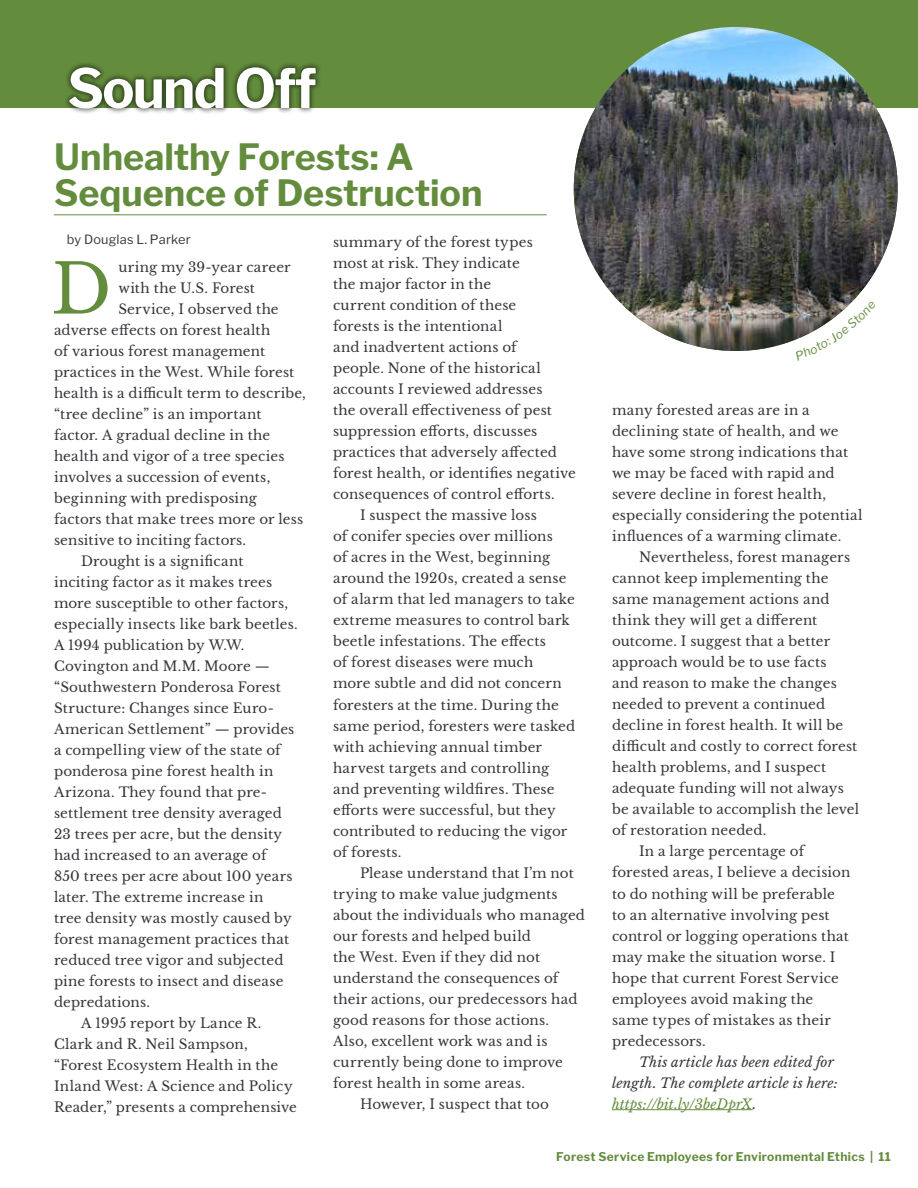
<style>
.page{position:relative;width:918px;height:1188px;background:#fff}
.page>*{position:absolute;margin:0;border:0;box-sizing:border-box;transform-origin:0 0}
.t1{font:68.1px "Libre Baskerville";color:#638c3d}
.t2{font:700 54px "Libre Franklin";letter-spacing:-.03em;color:#fff}
.t3{font:700 36px/36px "Libre Franklin";color:#638c3d}
.t4{font:13.5px/21px "Libre Baskerville";letter-spacing:.01em;color:#34363b}
.t5{font:italic 13.5px/21px "Libre Baskerville";letter-spacing:.015em;color:#34363b}
.t6{font:13.5px "Libre Baskerville";letter-spacing:.03em;color:#34363b}
.t7{font:12.75px "Libre Franklin";letter-spacing:.015em;color:#34363b}
.t8{font:700 12px "Libre Franklin";letter-spacing:.03em;color:#638c3d}
.s1{color:#638c3d}
</style>
<div class="page">
<div style="left:0;top:0;width:918px;height:108px;background:#638c3d"></div>
<div style="left:63px;top:61px;width:259px;height:54px;background:#000;opacity:.5"></div>
<hr style="left:54px;top:214px;width:493px;height:1px;background:#638c3d">
<hr style="left:612px;top:1109px;width:141px;height:1px;background:#638c3d">
<img style="left:574px;top:27px;width:324px;height:324px;border-radius:162px">
<svg style="left:795px;top:301px;width:58px;height:39px"></svg>
<h2 class="t2" style="left:68px;top:56px;width:251px">Sound Off</h2>
<h3 class="t3" style="left:54px;top:139px;width:430px">Unhealthy Forests: A<br>Sequence of Destruction</h3>
<p class="t7" style="left:67px;top:232px;width:125px">by Douglas L. Parker</p>
<h1 class="t1" style="left:51px;top:248px;width:62px">D</h1>
<p class="t4" style="left:118px;top:256px;width:174px">uring my 39-year career</p>
<p class="t4" style="left:333px;top:232px;width:202px">summary of the forest types</p>
<p class="t4" style="left:333px;top:253px;width:188px">most at risk. They indicate</p>
<p class="t4" style="left:333px;top:274px;width:160px">the major factor in the</p>
<p class="t4" style="left:333px;top:295px;width:185px">current condition of these</p>
<p class="t4" style="left:333px;top:316px;width:171px">forests is the intentional</p>
<p class="t4" style="left:333px;top:337px;width:185px">and inadvertent actions of</p>
<p class="t4" style="left:333px;top:358px;width:209px">people. None of the historical</p>
<p class="t4" style="left:333px;top:379px;width:211px">accounts I reviewed addresses</p>
<p class="t4" style="left:333px;top:400px;width:220px">the overall effectiveness of pest</p>
<p class="t4" style="left:333px;top:421px;width:206px">suppression efforts, discusses</p>
<p class="t4" style="left:333px;top:442px;width:226px">practices that adversely affected</p>
<p class="t4" style="left:333px;top:463px;width:244px">forest health, or identifies negative</p>
<p class="t4" style="left:333px;top:484px;width:223px">consequences of control efforts.</p>
<p class="t4" style="left:360px;top:505px;width:178px">I suspect the massive loss</p>
<p class="t4" style="left:333px;top:526px;width:221px">of conifer species over millions</p>
<p class="t4" style="left:333px;top:547px;width:219px">of acres in the West, beginning</p>
<p class="t4" style="left:333px;top:568px;width:235px">around the 1920s, created a sense</p>
<p class="t4" style="left:333px;top:589px;width:243px">of alarm that led managers to take</p>
<p class="t4" style="left:333px;top:610px;width:238px">extreme measures to control bark</p>
<p class="t4" style="left:333px;top:631px;width:214px">beetle infestations. The effects</p>
<p class="t4" style="left:333px;top:652px;width:202px">of forest diseases were much</p>
<p class="t4" style="left:333px;top:673px;width:230px">more subtle and did not concern</p>
<p class="t4" style="left:333px;top:694px;width:227px">foresters at the time. During the</p>
<p class="t4" style="left:333px;top:715px;width:244px">same period, foresters were tasked</p>
<p class="t4" style="left:333px;top:736px;width:211px">with achieving annual timber</p>
<p class="t4" style="left:333px;top:757px;width:218px">harvest targets and controlling</p>
<p class="t4" style="left:333px;top:778px;width:223px">and preventing wildfires. These</p>
<p class="t4" style="left:333px;top:799px;width:224px">efforts were successful, but they</p>
<p class="t4" style="left:333px;top:820px;width:236px">contributed to reducing the vigor</p>
<p class="t4" style="left:333px;top:841px;width:70px">of forests.</p>
<p class="t4" style="left:360px;top:862px;width:215px">Please understand that I’m not</p>
<p class="t4" style="left:333px;top:883px;width:226px">trying to make value judgments</p>
<p class="t4" style="left:333px;top:904px;width:254px">about the individuals who managed</p>
<p class="t4" style="left:333px;top:925px;width:199px">our forests and helped build</p>
<p class="t4" style="left:333px;top:946px;width:209px">the West. Even if they did not</p>
<p class="t4" style="left:333px;top:967px;width:227px">understand the consequences of</p>
<p class="t4" style="left:333px;top:988px;width:246px">their actions, our predecessors had</p>
<p class="t4" style="left:333px;top:1010px;width:218px">good reasons for those actions.</p>
<p class="t4" style="left:333px;top:1031px;width:216px">Also, excellent work was and is</p>
<p class="t4" style="left:333px;top:1052px;width:231px">currently being done to improve</p>
<p class="t4" style="left:333px;top:1073px;width:194px">forest health in some areas.</p>
<p class="t4" style="left:360px;top:1094px;width:191px">However, I suspect that too</p>
<p class="t4" style="left:118px;top:277px;width:138px">with the U.S. Forest</p>
<p class="t4" style="left:118px;top:298px;width:162px">Service, I observed the</p>
<p class="t4" style="left:54px;top:319px;width:218px">adverse effects on forest health</p>
<p class="t4" style="left:54px;top:340px;width:213px">of various forest management</p>
<p class="t4" style="left:54px;top:361px;width:242px">practices in the West. While forest</p>
<p class="t4" style="left:54px;top:382px;width:254px">health is a difficult term to describe,</p>
<p class="t4" style="left:54px;top:403px;width:209px">“tree decline” is an important</p>
<p class="t4" style="left:54px;top:424px;width:218px">factor. A gradual decline in the</p>
<p class="t4" style="left:54px;top:445px;width:232px">health and vigor of a tree species</p>
<p class="t4" style="left:54px;top:466px;width:218px">involves a succession of events,</p>
<p class="t4" style="left:54px;top:487px;width:205px">beginning with predisposing</p>
<p class="t4" style="left:54px;top:508px;width:251px">factors that make trees more or less</p>
<p class="t4" style="left:54px;top:529px;width:194px">sensitive to inciting factors.</p>
<p class="t4" style="left:81px;top:551px;width:164px">Drought is a significant</p>
<p class="t4" style="left:54px;top:572px;width:220px">inciting factor as it makes trees</p>
<p class="t4" style="left:54px;top:593px;width:236px">more susceptible to other factors,</p>
<p class="t4" style="left:54px;top:614px;width:245px">especially insects like bark beetles.</p>
<p class="t4" style="left:54px;top:635px;width:192px">A 1994 publication by W.W.</p>
<p class="t4" style="left:54px;top:656px;width:217px">Covington and M.M. Moore —</p>
<p class="t4" style="left:54px;top:677px;width:228px">“Southwestern Ponderosa Forest</p>
<p class="t4" style="left:54px;top:698px;width:221px">Structure: Changes since Euro-</p>
<p class="t4" style="left:54px;top:719px;width:242px">American Settlement” — provides</p>
<p class="t4" style="left:54px;top:740px;width:228px">a compelling view of the state of</p>
<p class="t4" style="left:54px;top:761px;width:221px">ponderosa pine forest health in</p>
<p class="t4" style="left:54px;top:782px;width:215px">Arizona. They found that pre-</p>
<p class="t4" style="left:54px;top:803px;width:229px">settlement tree density averaged</p>
<p class="t4" style="left:54px;top:824px;width:230px">23 trees per acre, but the density</p>
<p class="t4" style="left:54px;top:845px;width:214px">had increased to an average of</p>
<p class="t4" style="left:54px;top:866px;width:240px">850 trees per acre about 100 years</p>
<p class="t4" style="left:54px;top:887px;width:211px">later. The extreme increase in</p>
<p class="t4" style="left:54px;top:908px;width:239px">tree density was mostly caused by</p>
<p class="t4" style="left:54px;top:929px;width:237px">forest management practices that</p>
<p class="t4" style="left:54px;top:950px;width:231px">reduced tree vigor and subjected</p>
<p class="t4" style="left:54px;top:971px;width:231px">pine forests to insect and disease</p>
<p class="t4" style="left:54px;top:992px;width:98px">depredations.</p>
<p class="t4" style="left:81px;top:1013px;width:182px">A 1995 report by Lance R.</p>
<p class="t4" style="left:54px;top:1034px;width:195px">Clark and R. Neil Sampson,</p>
<p class="t4" style="left:54px;top:1055px;width:226px">“Forest Ecosystem Health in the</p>
<p class="t4" style="left:54px;top:1076px;width:240px">Inland West: A Science and Policy</p>
<p class="t4" style="left:54px;top:1097px;width:245px">Reader,” presents a comprehensive</p>
<p class="t4" style="left:612px;top:400px;width:252px">many forested areas are in a declining state of health, and we have some strong indications that we may be faced with rapid and severe decline in forest health, especially considering the potential influences of a warming climate.</p>
<p class="t4" style="left:639px;top:547px;width:213px">Nevertheless, forest managers</p>
<p class="t4" style="left:612px;top:568px;width:218px">cannot keep implementing the</p>
<p class="t4" style="left:612px;top:589px;width:219px">same management actions and</p>
<p class="t6" style="left:612px;top:612px;width:207px">think they will get a different</p>
<p class="t4" style="left:612px;top:631px;width:220px">outcome. I suggest that a better</p>
<p class="t4" style="left:612px;top:652px;width:216px">approach would be to use facts</p>
<p class="t4" style="left:612px;top:673px;width:226px">and reason to make the changes</p>
<p class="t4" style="left:612px;top:694px;width:215px">needed to prevent a continued</p>
<p class="t4" style="left:612px;top:715px;width:233px">decline in forest health. It will be</p>
<p class="t4" style="left:612px;top:736px;width:247px">difficult and costly to correct forest</p>
<p class="t4" style="left:612px;top:757px;width:216px">health problems, and I suspect</p>
<p class="t4" style="left:612px;top:778px;width:233px">adequate funding will not always</p>
<p class="t4" style="left:612px;top:799px;width:249px">be available to accomplish the level</p>
<p class="t4" style="left:612px;top:820px;width:156px">of restoration needed.</p>
<p class="t4" style="left:639px;top:841px;width:167px">In a large percentage of</p>
<p class="t4" style="left:612px;top:862px;width:240px">forested areas, I believe a decision</p>
<p class="t4" style="left:612px;top:883px;width:224px">to do nothing will be preferable</p>
<p class="t4" style="left:612px;top:904px;width:219px">to an alternative involving pest</p>
<p class="t4" style="left:612px;top:925px;width:239px">control or logging operations that</p>
<p class="t4" style="left:612px;top:946px;width:225px">may make the situation worse. I</p>
<p class="t4" style="left:612px;top:967px;width:228px">hope that current Forest Service</p>
<p class="t4" style="left:612px;top:988px;width:203px">employees avoid making the</p>
<p class="t4" style="left:612px;top:1009px;width:220px">same types of mistakes as their</p>
<p class="t4" style="left:612px;top:1030px;width:95px">predecessors.</p>
<p class="t5" style="left:612px;top:1051px;width:227px;text-indent:27px">This article has been edited for length. The complete article is here: <span class="s1">https://bit.ly/3beDprX</span>.</p>
<p class="t8" style="left:556px;top:1149px;width:336px">Forest Service Employees for Environmental Ethics | 11</p>
</div>
